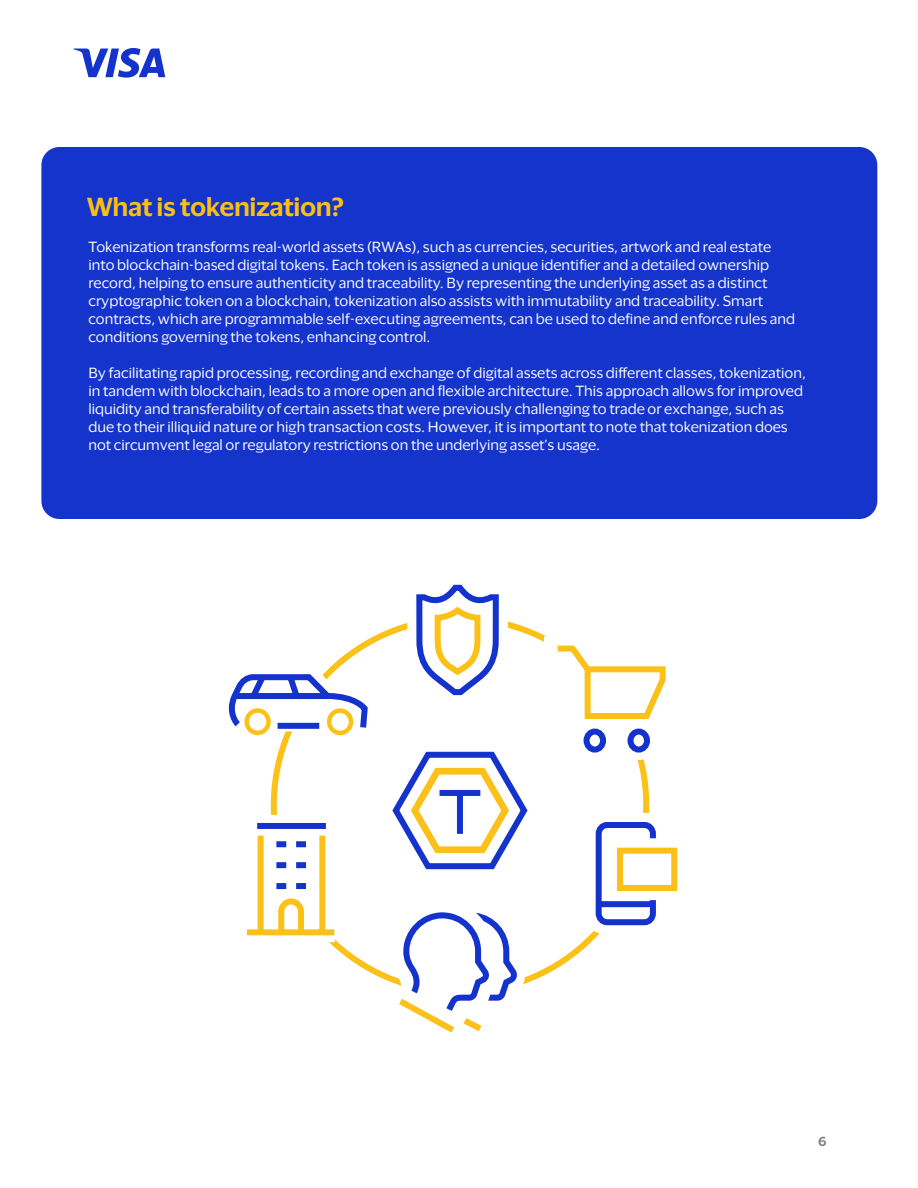
<style>
.page{position:relative;width:918px;height:1188px;background:#fff}
.page>*{position:absolute;margin:0;border:0;box-sizing:border-box;transform-origin:0 0}
.t1{font:600 24px "Visa Dialect";letter-spacing:-.02em;color:#fcbf14}
.t2{font:13.5px/18px "Visa Dialect";color:#fff}
.t3{font:600 12px "Visa Dialect";color:#000}
</style>
<div class="page">
<svg style="left:73px;top:48px;width:92px;height:30px"></svg>
<div style="left:41px;top:147px;width:836px;height:372px;background:#1434cb;border-radius:18px"></div>
<svg style="left:228px;top:584px;width:450px;height:449px"></svg>
<h2 class="t1" style="left:87px;top:188px;width:259px">What is tokenization?</h2>
<p class="t2" style="left:88px;top:237px;width:708px">Tokenization transforms real-world assets (RWAs), such as currencies, securities, artwork and real estate into blockchain-based digital tokens. Each token is assigned a unique identifier and a detailed ownership record, helping to ensure authenticity and traceability. By representing the underlying asset as a distinct cryptographic token on a blockchain, tokenization also assists with immutability and traceability. Smart contracts, which are programmable self-executing agreements, can be used to define and enforce rules and conditions governing the tokens, enhancing control.</p>
<p class="t2" style="left:88px;top:363px;width:719px">By facilitating rapid processing, recording and exchange of digital assets across different classes, tokenization, in tandem with blockchain, leads to a more open and flexible architecture. This approach allows for improved liquidity and transferability of certain assets that were previously challenging to trade or exchange, such as due to their illiquid nature or high transaction costs. However, it is important to note that tokenization does not circumvent legal or regulatory restrictions on the underlying asset’s usage.</p>
<p class="t3" style="left:818px;top:1132px;width:10px">6</p>
</div>
